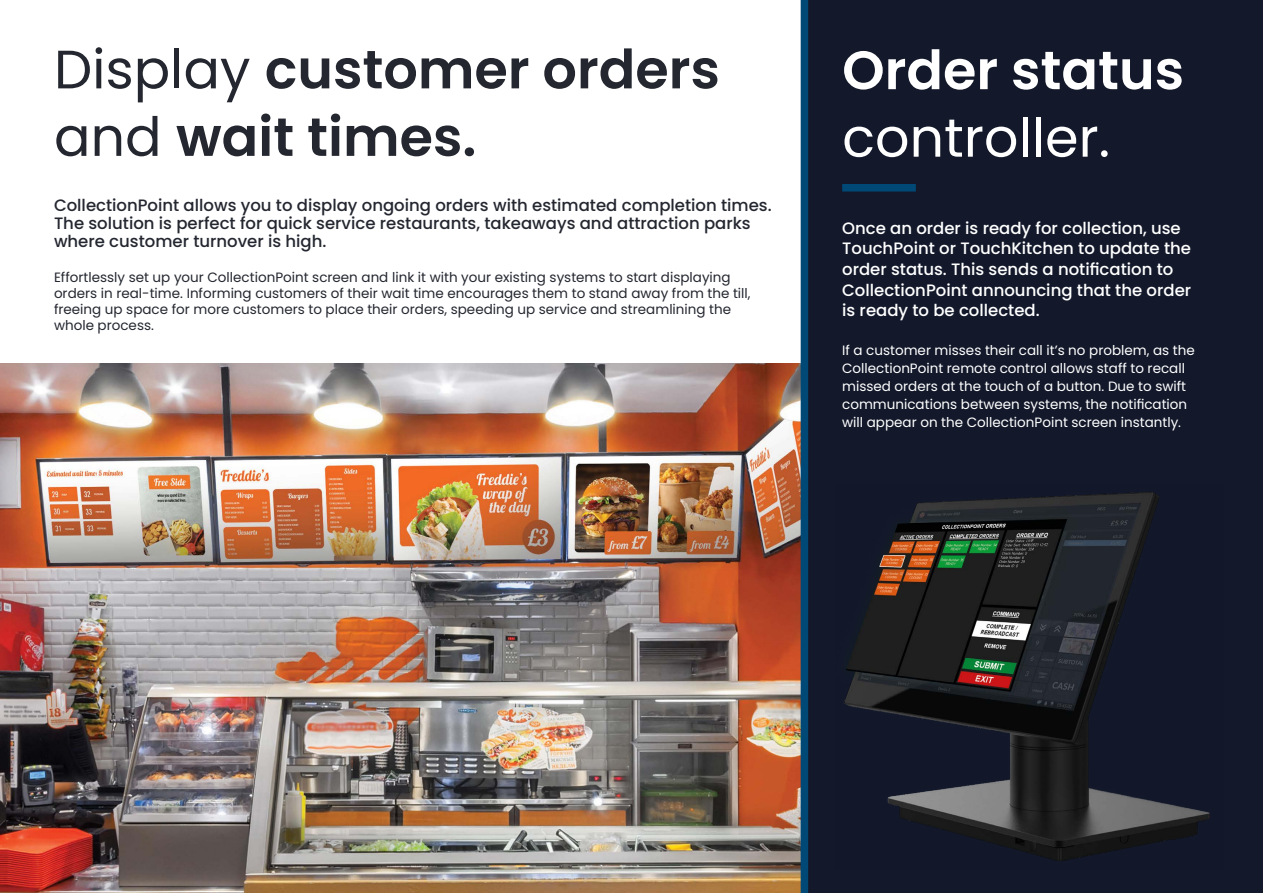
<style>
.page{position:relative;width:1263px;height:893px;background:#fff}
.page>*{position:absolute;margin:0;border:0;box-sizing:border-box;transform-origin:0 0}
.t1{font:600 54px/67.5px "Poppins";color:#242730}
.t2{font:600 54px "Poppins";color:#fff}
.t3{font:54px "Poppins";color:#fff}
.t4{font:500 16.5px/18px "Poppins";color:#242730}
.t5{font:500 16.5px/20.7px "Poppins";color:#fff}
.t6{font:13.5px/16.2px "Poppins";color:#242730}
.t7{font:13.5px/18px "Poppins";color:#fff}
.s1{font-weight:400}
</style>
<div class="page">
<div style="left:808px;top:0;width:455px;height:893px;background:#13192b"></div>
<img style="left:0;top:364px;width:801px;height:529px">
<div style="left:842px;top:184px;width:74px;height:8px;background:#004976"></div>
<div style="left:801px;top:0;width:7px;height:893px;background:#004976"></div>
<img style="left:844px;top:492px;width:366px;height:369px">
<h1 class="t1" style="left:54px;top:36px;width:667px"><span class="s1">Display</span> customer orders <span class="s1">and</span> wait times.</h1>
<p class="t4" style="left:54px;top:197px;width:719px">CollectionPoint allows you to display ongoing orders with estimated completion times.<br>The solution is perfect for quick service restaurants, takeaways and attraction parks where customer turnover is high.</p>
<p class="t6" style="left:54px;top:269px;width:698px">Effortlessly set up your CollectionPoint screen and link it with your existing systems to start displaying orders in real-time. Informing customers of their wait time encourages them to stand away from the till, freeing up space for more customers to place their orders, speeding up service and streamlining the whole process.</p>
<h1 class="t2" style="left:842px;top:39px;width:343px">Order status</h1>
<h1 class="t3" style="left:842px;top:106px;width:269px">controller.</h1>
<p class="t5" style="left:842px;top:217px;width:350px">Once an order is ready for collection, use TouchPoint or TouchKitchen to update the order status. This sends a notification to CollectionPoint announcing that the order is ready to be collected.</p>
<p class="t7" style="left:842px;top:341px;width:354px">If a customer misses their call it’s no problem, as the CollectionPoint remote control allows staff to recall missed orders at the touch of a button. Due to swift communications between systems, the notification will appear on the CollectionPoint screen instantly.</p>
</div>
